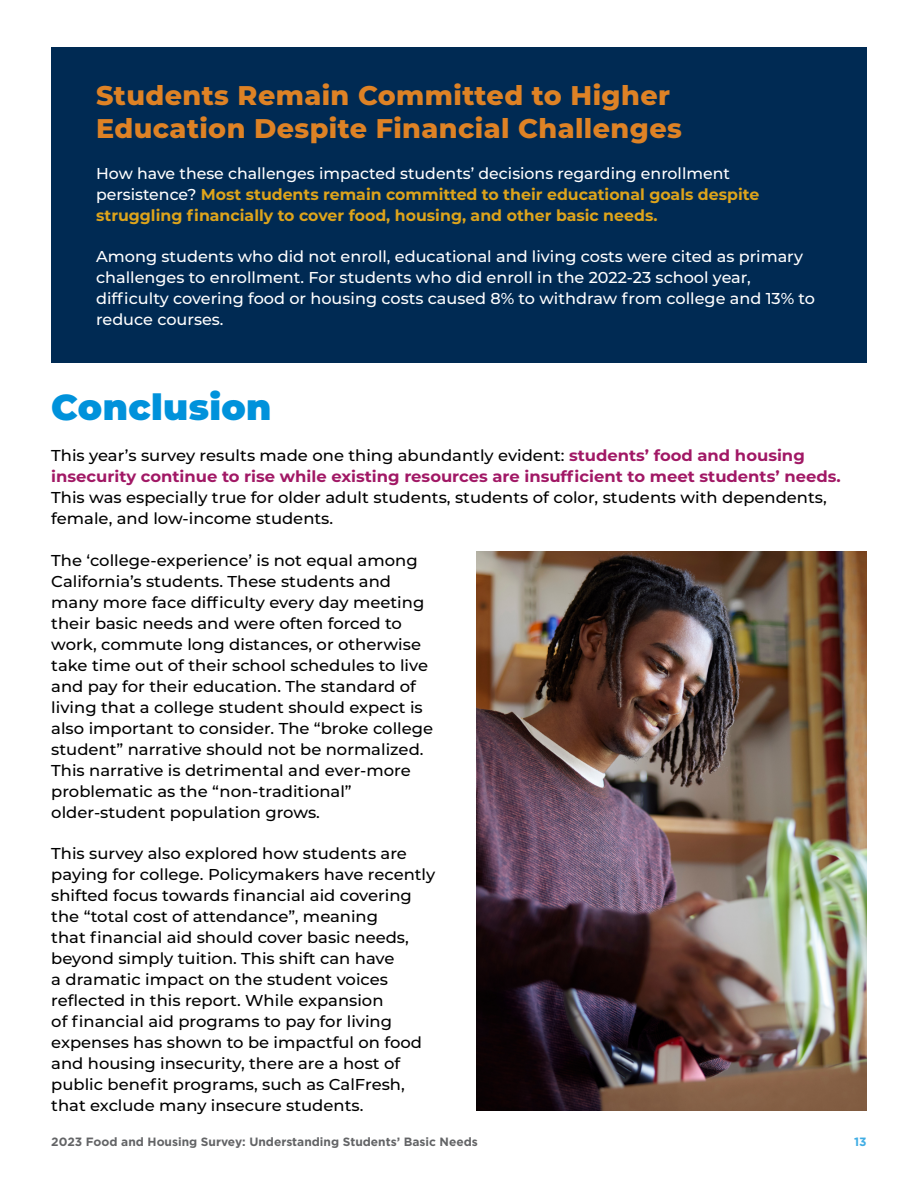
<style>
.page{position:relative;width:918px;height:1188px;background:#fff}
.page>*{position:absolute;margin:0;border:0;box-sizing:border-box;transform-origin:0 0}
.t1{font:900 36px "Montserrat";letter-spacing:.01em;color:#0092db}
.t2{font:800 27px/32.4px "Montserrat";letter-spacing:.015em;color:#de8225}
.t3{font:500 15.75px/21px "Montserrat";color:#000;scale:1.04 1}
.t4{font:500 15.75px/21px "Montserrat";color:#fff}
.t5{font:700 15.75px/21px "Montserrat";color:#dea41b}
.t6{font:700 12px "Gotham";color:#636466}
.t7{font:700 12px "Gotham";color:#40ade4}
.s1{font-weight:500;color:#fff}
.s2{font-weight:700;color:#a11865}
</style>
<div class="page">
<div style="left:51px;top:47px;width:816px;height:316px;background:#002a53"></div>
<img style="left:476px;top:552px;width:391px;height:559px">
<p class="t2" style="left:96px;top:78px;width:587px">Students Remain Committed to Higher<br>Education Despite Financial Challenges</p>
<p class="t5" style="left:96px;top:162px;width:665px"><span class="s1">How have these challenges impacted students’ decisions regarding enrollment persistence?</span> Most students remain committed to their educational goals despite struggling financially to cover food, housing, and other basic needs.</p>
<p class="t4" style="left:96px;top:245px;width:720px">Among students who did not enroll, educational and living costs were cited as primary challenges to enrollment. For students who did enroll in the 2022-23 school year, difficulty covering food or housing costs caused 8% to withdraw from college and 13% to reduce courses.</p>
<h1 class="t1" style="left:51px;top:380px;width:222px">Conclusion</h1>
<p class="t3" style="left:51px;top:445px;width:761px">This year’s survey results made one thing abundantly evident: <span class="s2">students’ food and housing insecurity continue to rise while existing resources are insufficient to meet students’ needs.<br></span>This was especially true for older adult students, students of color, students with dependents, female, and low-income students.</p>
<p class="t3" style="left:51px;top:549px;width:369px">The ‘college-experience’ is not equal among California’s students. These students and many more face difficulty every day meeting their basic needs and were often forced to work, commute long distances, or otherwise take time out of their school schedules to live and pay for their education. The standard of living that a college student should expect is also important to consider. The “broke college student” narrative should not be normalized.<br>This narrative is detrimental and ever-more problematic as the “non-traditional” older-student population grows.</p>
<p class="t3" style="left:51px;top:842px;width:371px">This survey also explored how students are paying for college. Policymakers have recently shifted focus towards financial aid covering the “total cost of attendance”, meaning<br>that financial aid should cover basic needs, beyond simply tuition. This shift can have<br>a dramatic impact on the student voices reflected in this report. While expansion<br>of financial aid programs to pay for living expenses has shown to be impactful on food and housing insecurity, there are a host of public benefit programs, such as CalFresh, that exclude many insecure students.</p>
<p class="t6" style="left:51px;top:1134px;width:428px">2023 Food and Housing Survey: Understanding Students’ Basic Needs</p>
<p class="t7" style="left:854px;top:1134px;width:14px">13</p>
</div>
